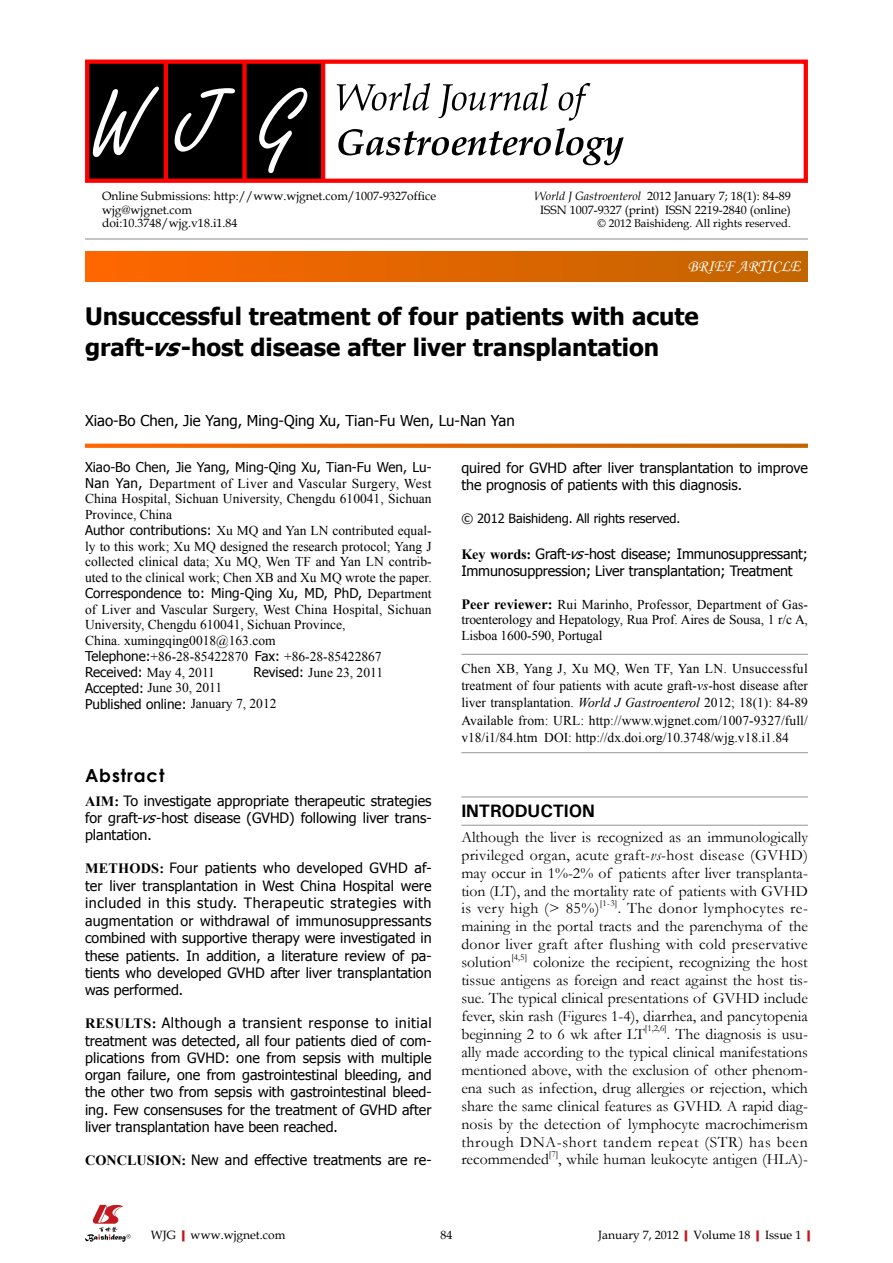
<style>
.page{position:relative;width:893px;height:1263px;background:#fff}
.page>*{position:absolute;margin:0;border:0;box-sizing:border-box;transform-origin:0 0}
.t1{font:700 24px/31.5px "Tahoma";color:#000}
.t2{font:700 18px "Univers";letter-spacing:-.01em;color:#000}
.t3{font:700 18px "Century Gothic";letter-spacing:.05em;color:#000}
.t4{font:16.5px "Monotype Corsiva";color:#fff}
.t5{font:15.75px/18px "Garamond";color:#000;text-align:justify}
.t6{font:15px "Tahoma";color:#000}
.t7{font:14.25px/17.2px "Tahoma";color:#000;text-align:justify}
.t8{font:13.5px/15.8px "Times New Roman";color:#000}
.t9{font:13.5px "Tahoma";color:#000}
.t10{font:12.75px "Tahoma";letter-spacing:-.005em;color:#000}
.t11{font:12px/13.5px "Book Antiqua";color:#000;text-align:center}
.t12{font:11.25px "Book Antiqua";color:#000}
.t13{font:9.15px "Garamond";color:#000}
.s1{font-style:italic}
.s2{font-family:"Tahoma"}
.s3{font-family:"Times New Roman"}
.s4{font-family:"Times New Roman";font-weight:700}
.s5{font-weight:700;font-size:14.25px}
.s6{font-weight:700;color:#c01920}
</style>
<div class="page">
<div style="left:85px;top:252px;width:723px;height:29px;background:linear-gradient(to right,#f60,#c16500)"></div>
<hr style="left:85px;top:239px;width:723px;height:1px;background:#898989">
<div style="left:87px;top:61px;width:236px;height:121px;background:#000"></div>
<hr style="left:164px;top:61px;width:4px;height:121px;background:#f00">
<div style="left:242px;top:61px;width:5px;height:121px;background:#f00"></div>
<hr style="left:321px;top:61px;width:4px;height:121px;background:#f00">
<div style="left:85px;top:60px;width:723px;height:123px;border:4px solid #f00"></div>
<svg style="left:259px;top:88px;width:48px;height:85px"></svg>
<svg style="left:175px;top:88px;width:60px;height:64px"></svg>
<svg style="left:93px;top:87px;width:66px;height:70px"></svg>
<svg style="left:337px;top:83px;width:253px;height:38px"></svg>
<svg style="left:338px;top:128px;width:286px;height:37px"></svg>
<svg style="left:85px;top:444px;width:723px;height:4px;background:#e16a08"></svg>
<svg style="left:85px;top:1205px;width:46px;height:37px"></svg>
<hr style="left:461px;top:797px;width:347px;height:1px;background:#949495">
<hr style="left:461px;top:825px;width:347px;height:1px;background:#949495">
<hr style="left:461px;top:654px;width:347px;height:1px;background:#949495">
<hr style="left:461px;top:752px;width:347px;height:1px;background:#949495">
<p class="t11" style="left:102px;top:189px;width:336px;text-align:left">Online Submissions: http://www.wjgnet.com/1007-9327office wjg@wjgnet.com<br>doi:10.3748/wjg.v18.i1.84</p>
<p class="t11" style="left:535px;top:189px;width:258px"><span class="s1">World J Gastroenterol</span> 2012 January 7; 18(1): 84-89<br>ISSN 1007-9327 (print) ISSN 2219-2840 (online)</p>
<p class="t12" style="left:598px;top:215px;width:195px">© 2012 Baishideng. All rights reserved.</p>
<p class="t4" style="left:688px;top:256px;width:114px">BRIEF ARTICLE</p>
<h1 class="t1" style="left:85px;top:298px;width:615px">Unsuccessful treatment of four patients with acute graft-<span class="s1">vs</span>-host disease after liver transplantation</h1>
<p class="t6" style="left:85px;top:410px;width:431px">Xiao-Bo Chen, Jie Yang, Ming-Qing Xu, Tian-Fu Wen, Lu-Nan Yan</p>
<p class="t9" style="left:85px;top:458px;width:348px">Xiao-Bo Chen, Jie Yang, Ming-Qing Xu, Tian-Fu Wen, Lu-</p>
<p class="t8" style="left:85px;top:475px;width:348px"><span class="s2">Nan Yan,</span> Department of Liver and Vascular Surgery, West China Hospital, Sichuan University, Chengdu 610041, Sichuan Province, China<br><span class="s2">Author contributions:</span> Xu MQ and Yan LN contributed equal&shy;ly to this work; Xu MQ designed the research protocol; Yang J collected clinical data; Xu MQ, Wen TF and Yan LN contrib&shy;uted to the clinical work; Chen XB and Xu MQ wrote the paper.</p>
<p class="t9" style="left:85px;top:584px;width:348px">Correspondence to: Ming-Qing Xu, MD, PhD, <span class="s3">Department</span></p>
<p class="t8" style="left:85px;top:601px;width:348px">of Liver and Vascular Surgery, West China Hospital, Sichuan University, Chengdu 610041, Sichuan Province,<br>China. xumingqing0018@163.com <span class="s2">Telephone:</span>+86-28-85422870 <span class="s2">Fax:</span> +86-28-85422867</p>
<p class="t9" style="left:85px;top:663px;width:131px">Received: <span class="s3">May 4, 2011</span></p>
<p class="t8" style="left:254px;top:664px;width:131px"><span class="s2">Revised:</span> June 23, 2011</p>
<p class="t8" style="left:85px;top:680px;width:139px"><span class="s2">Accepted:</span> June 30, 2011</p>
<p class="t9" style="left:85px;top:695px;width:193px">Published online: <span class="s3">January 7, 2012</span></p>
<p class="t7" style="left:461px;top:458px;width:348px">quired for GVHD after liver transplantation to improve the prognosis of patients with this diagnosis.</p>
<p class="t10" style="left:461px;top:510px;width:221px">© 2012 Baishideng. All rights reserved.</p>
<p class="t7" style="left:461px;top:545px;width:348px"><span class="s4">Key words:</span> Graft-<span class="s1">vs</span>-host disease; Immunosuppressant;<br>Immunosuppression; Liver transplantation; Treatment</p>
<p class="t8" style="left:461px;top:596px;width:348px;text-align:justify"><span class="s5">Peer reviewer:</span> Rui Marinho, Professor, Department of Gas&shy;troenterology and Hepatology, Rua Prof. Aires de Sousa, 1 r/c A, Lisboa 1600-590, Portugal</p>
<p class="t8" style="left:461px;top:659px;width:348px;line-height:17.2px;text-align:justify">Chen XB, Yang J, Xu MQ, Wen TF, Yan LN. Unsuccessful treatment of four patients with acute graft-<span class="s1">vs</span>-host disease after liver transplantation. <span class="s1">World J Gastroenterol</span> 2012; 18(1): 84-89<br>Available from: URL: http://www.wjgnet.com/1007-9327/full/ v18/i1/84.htm DOI: http://dx.doi.org/10.3748/wjg.v18.i1.84</p>
<p class="t3" style="left:85px;top:762px;width:81px">Abstract</p>
<p class="t7" style="left:85px;top:791px;width:348px"><span class="s4">AIM:</span> To investigate appropriate therapeutic strategies for graft-<span class="s1">vs</span>-host disease (GVHD) following liver trans&shy;plantation.</p>
<p class="t7" style="left:85px;top:859px;width:348px"><span class="s4">METHODS:</span> Four patients who developed GVHD af&shy;ter liver transplantation in West China Hospital were included in this study. Therapeutic strategies with augmentation or withdrawal of immunosuppressants combined with supportive therapy were investigated in these patients. In addition, a literature review of pa&shy;tients who developed GVHD after liver transplantation was performed.</p>
<p class="t7" style="left:85px;top:1014px;width:348px"><span class="s4">RESULTS:</span> Although a transient response to initial treatment was detected, all four patients died of com&shy;plications from GVHD: one from sepsis with multiple organ failure, one from gastrointestinal bleeding, and the other two from sepsis with gastrointestinal bleed&shy;ing. Few consensuses for the treatment of GVHD after liver transplantation have been reached.</p>
<p class="t7" style="left:85px;top:1150px;width:348px"><span class="s4">CONCLUSION:</span> New and effective treatments are re-</p>
<p class="t2" style="left:461px;top:799px;width:135px">INTRODUCTION</p>
<p class="t5" style="left:461px;top:827px;width:348px">Although the liver is recognized as an immunologically privileged organ, acute graft-<span class="s1">vs</span>-host disease (GVHD) may occur in 1%-2% of patients after liver transplanta&shy;tion (LT), and the mortality rate of patients with GVHD is very high (&gt; 85%)</p>
<p class="t13" style="left:600px;top:897px;width:19px">[1-3]</p>
<p class="t5" style="left:461px;top:899px;width:348px;text-indent:156px">. The donor lymphocytes re&shy;maining in the portal tracts and the parenchyma of the donor liver graft after flushing with cold preservative solution</p>
<p class="t13" style="left:511px;top:951px;width:17px">[4,5]</p>
<p class="t5" style="left:461px;top:953px;width:348px;text-indent:72px">colonize the recipient, recognizing the host tissue antigens as foreign and react against the host tis&shy;sue. The typical clinical presentations of GVHD include fever, skin rash (Figures 1-4), diarrhea, and pancytopenia beginning 2 to 6 wk after LT</p>
<p class="t13" style="left:645px;top:1022px;width:23px">[1,2,6]</p>
<p class="t5" style="left:461px;top:1024px;width:348px;text-indent:205px">. The diagnosis is usu&shy;ally made according to the typical clinical manifestations mentioned above, with the exclusion of other phenom&shy;ena such as infection, drug allergies or rejection, which share the same clinical features as GVHD. A rapid diag&shy;nosis by the detection of lymphocyte macrochimerism through DNA-short tandem repeat (STR) has been recommended</p>
<p class="t13" style="left:549px;top:1148px;width:11px">[7]</p>
<p class="t5" style="left:558px;top:1150px;width:251px">, while human leukocyte antigen (HLA)-</p>
<p class="t11" style="left:151px;top:1227px;width:136px">WJG<span class="s6">|</span>www.wjgnet.com</p>
<p class="t11" style="left:440px;top:1227px;width:13px">84</p>
<p class="t11" style="left:598px;top:1227px;width:219px">January 7, 2012<span class="s6">|</span>Volume 18<span class="s6">|</span>Issue 1<span class="s6">|</span></p>
</div>
